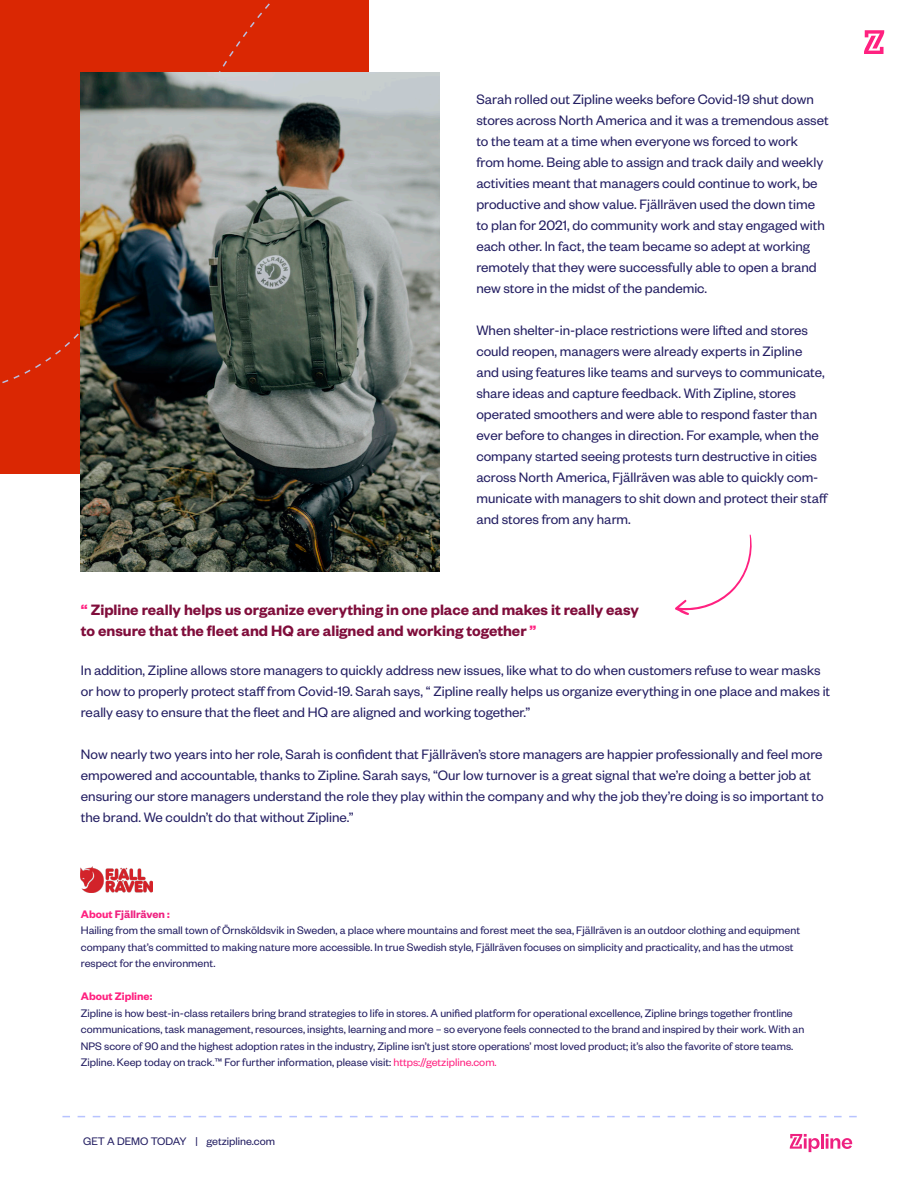
<style>
.page{position:relative;width:918px;height:1188px;background:#fff}
.page>*{position:absolute;margin:0;border:0;box-sizing:border-box;transform-origin:0 0}
.t1{font:600 16.5px/21px "Founders Grotesk";color:#800d3b}
.t2{font:15px/21px "Founders Grotesk";color:#231e62}
.t3{font:12px/16.5px "Founders Grotesk";color:#231e62}
.t4{font:600 12px "Founders Grotesk";color:#ee2180}
.t5{font:600 12px "Founders Grotesk";color:#ff2180}
.s1{color:#ff2180}
</style>
<div class="page">
<div style="left:0;top:0;width:368px;height:474px;background:#da2703"></div>
<img style="left:81px;top:72px;width:358px;height:499px">
<svg style="left:864px;top:30px;width:20px;height:24px"></svg>
<svg style="left:790px;top:1134px;width:30px;height:18px"></svg>
<hr style="left:821px;top:1134px;width:3px;height:15px;background:#ee2180">
<svg style="left:826px;top:1134px;width:26px;height:15px"></svg>
<svg style="left:62px;top:1116px;width:795px;height:1px"></svg>
<svg style="left:675px;top:534px;width:77px;height:81px"></svg>
<img style="left:81px;top:866px;width:72px;height:27px">
<p class="t2" style="left:476px;top:88px;width:354px">Sarah rolled out Zipline weeks before Covid-19 shut down stores across North America and it was a tremendous asset to the team at a time when everyone ws forced to work from home. Being able to assign and track daily and weekly activities meant that managers could continue to work, be productive and show value. Fjällräven used the down time to plan for 2021, do community work and stay engaged with each other. In fact, the team became so adept at working remotely that they were successfully able to open a brand new store in the midst of the pandemic.</p>
<p class="t2" style="left:476px;top:319px;width:354px">When shelter-in-place restrictions were lifted and stores could reopen, managers were already experts in Zipline and using features like teams and surveys to communicate, share ideas and capture feedback. With Zipline, stores operated smoothers and were able to respond faster than ever before to changes in direction. For example, when the company started seeing protests turn destructive in cities across North America, Fjällräven was able to quickly com&shy;municate with managers to shit down and protect their staff and stores from any harm.</p>
<p class="t1" style="left:81px;top:599px;width:560px"><span class="s1">“</span> Zipline really helps us organize everything in one place and makes it really easy to ensure that the fleet and HQ are aligned and working together <span class="s1">”</span></p>
<p class="t2" style="left:81px;top:659px;width:751px">In addition, Zipline allows store managers to quickly address new issues, like what to do when customers refuse to wear masks or how to properly protect staff from Covid-19. Sarah says, “ Zipline really helps us organize everything in one place and makes it really easy to ensure that the fleet and HQ are aligned and working together.”</p>
<p class="t2" style="left:81px;top:743px;width:744px">Now nearly two years into her role, Sarah is confident that Fjällräven’s store managers are happier professionally and feel more empowered and accountable, thanks to Zipline. Sarah says, “Our low turnover is a great signal that we’re doing a better job at ensuring our store managers understand the role they play within the company and why the job they’re doing is so important to the brand. We couldn’t do that without Zipline.”</p>
<p class="t4" style="left:81px;top:906px;width:90px"><span class="s1">About</span> Fjällräven <span class="s1">:</span></p>
<p class="t3" style="left:81px;top:922px;width:721px">Hailing from the small town of Örnsköldsvik in Sweden, a place where mountains and forest meet the sea, Fjällräven is an outdoor clothing and equipment</p>
<p class="t3" style="left:81px;top:938px;width:714px">company that’s committed to making nature more accessible. In true Swedish style, Fjällräven focuses on simplicity and practicality, and has the utmost</p>
<p class="t3" style="left:81px;top:955px;width:136px">respect for the environment.</p>
<p class="t5" style="left:81px;top:989px;width:73px">About Zipline:</p>
<p class="t3" style="left:81px;top:1004px;width:725px">Zipline is how best-in-class retailers bring brand strategies to life in stores. A unified platform for operational excellence, Zipline brings together frontline communications, task management, resources, insights, learning and more – so everyone feels connected to the brand and inspired by their work. With an NPS score of 90 and the highest adoption rates in the industry, Zipline isn’t just store operations’ most loved product; it’s also the favorite of store teams.<br>Zipline. Keep today on track.™ For further information, please visit: <span class="s1">https://getzipline.com.</span></p>
<p class="t3" style="left:83px;top:1133px;width:193px">GET A DEMO TODAY | getzipline.com</p>
</div>
